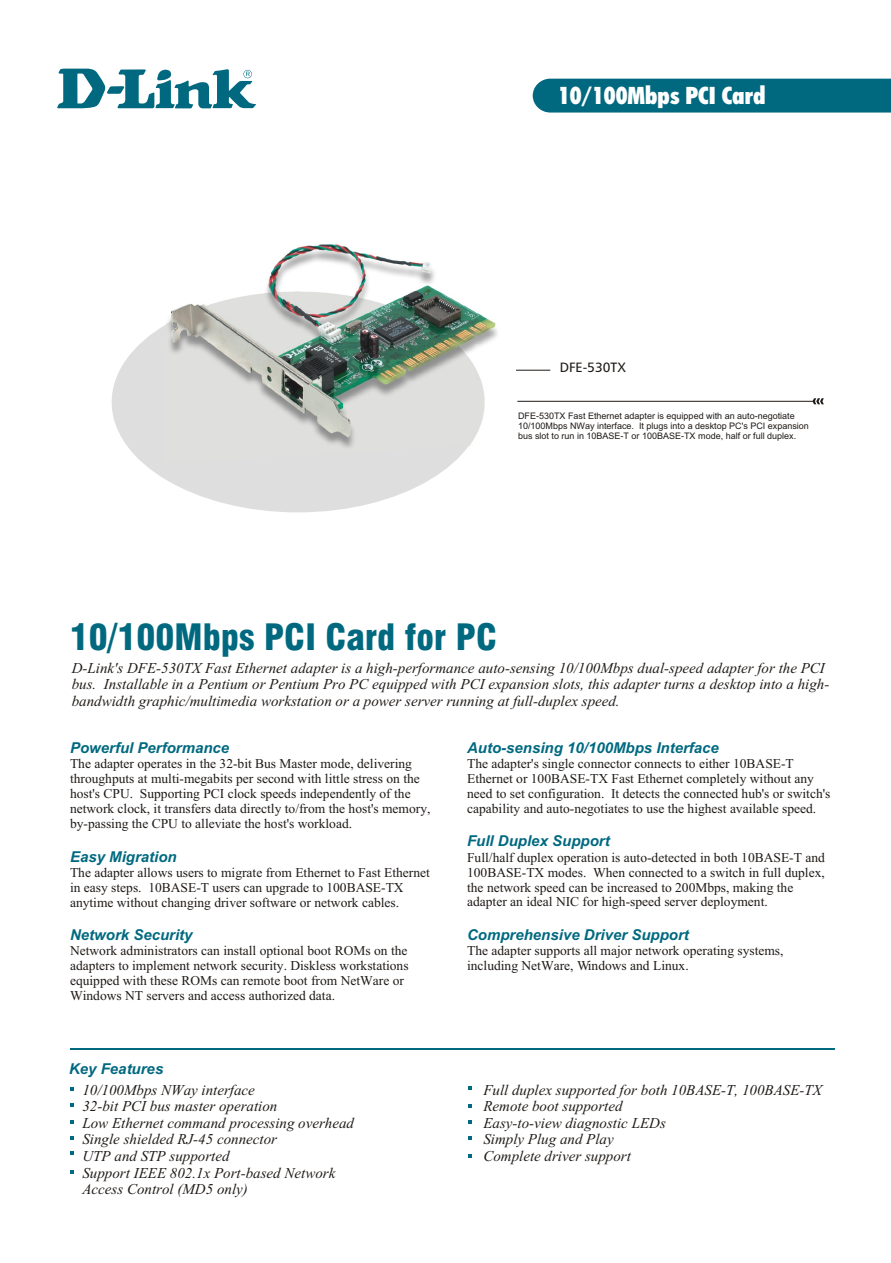
<style>
.page{position:relative;width:891px;height:1263px;background:#fff}
.page>*{position:absolute;margin:0;border:0;box-sizing:border-box;transform-origin:0 0}
.t1{font:35.4px "Swis 721 Blk Cn BT";color:#006980}
.t2{font:24px "Futura X Blk Cn BT";color:#fff}
.t3{font:italic 15px/16.6px "Times New Roman";color:#1f1a17}
.t4{font:italic 700 15px "Arial";color:#006980}
.t5{font:13.5px/15px "Times New Roman";color:#1f1a17}
.t6{font:13.5px "Humnst 777 BT";color:#1f1a17}
.t7{font:9px/10.1px "Arial";color:#1f1a17}
</style>
<div class="page">
<div style="left:112px;top:292px;width:372px;height:220px;background:#dedede;border-radius:50%"></div>
<svg style="left:57px;top:69px;width:199px;height:39px"></svg>
<hr style="left:517px;top:401px;width:296px;height:1px;background:#1f1a17">
<svg style="left:813px;top:398px;width:11px;height:6px"></svg>
<hr style="left:516px;top:370px;width:34px;height:1px;background:#1f1a17">
<svg style="left:532px;top:78px;width:359px;height:35px;background:#0b6f85"></svg>
<hr style="left:70px;top:1048px;width:765px;height:2px;background:#006980">
<svg style="left:468px;top:1086px;width:4px;height:4px"></svg>
<svg style="left:70px;top:1087px;width:4px;height:4px"></svg>
<svg style="left:70px;top:1120px;width:4px;height:4px"></svg>
<svg style="left:70px;top:1136px;width:4px;height:4px"></svg>
<svg style="left:70px;top:1152px;width:4px;height:3px"></svg>
<svg style="left:70px;top:1170px;width:4px;height:4px"></svg>
<svg style="left:70px;top:1103px;width:4px;height:4px"></svg>
<svg style="left:468px;top:1120px;width:4px;height:4px"></svg>
<svg style="left:468px;top:1137px;width:4px;height:3px"></svg>
<svg style="left:468px;top:1154px;width:4px;height:4px"></svg>
<svg style="left:468px;top:1104px;width:4px;height:4px"></svg>
<img style="left:172px;top:244px;width:325px;height:211px">
<h2 class="t2" style="left:558px;top:86px;width:209px">10/100Mbps PCI Card</h2>
<p class="t6" style="left:560px;top:359px;width:68px">DFE-530TX</p>
<p class="t7" style="left:518px;top:411px;width:292px">DFE-530TX Fast Ethernet adapter is equipped with an auto-negotiate<br>10/100Mbps NWay interface. It plugs into a desktop PC's PCI expansion bus slot to run in 10BASE-T or 100BASE-TX mode, half or full duplex.</p>
<h1 class="t1" style="left:70px;top:623px;width:429px">10/100Mbps PCI Card for PC</h1>
<p class="t3" style="left:72px;top:661px;width:759px">D-Link's DFE-530TX Fast Ethernet adapter is a high-performance auto-sensing 10/100Mbps dual-speed adapter for the PCI bus. Installable in a Pentium or Pentium Pro PC equipped with PCI expansion slots, this adapter turns a desktop into a high&shy;bandwidth graphic/multimedia workstation or a power server running at full-duplex speed.</p>
<p class="t4" style="left:70px;top:742px;width:161px">Powerful Performance</p>
<p class="t4" style="left:467px;top:742px;width:253px">Auto-sensing 10/100Mbps Interface</p>
<p class="t5" style="left:70px;top:758px;width:343px">The adapter operates in the 32-bit Bus Master mode, delivering</p>
<p class="t5" style="left:467px;top:758px;width:328px">The adapter's single connector connects to either 10BASE-T</p>
<p class="t5" style="left:70px;top:773px;width:351px">throughputs at multi-megabits per second with little stress on the</p>
<p class="t5" style="left:467px;top:773px;width:348px">Ethernet or 100BASE-TX Fast Ethernet completely without any</p>
<p class="t5" style="left:70px;top:788px;width:342px">host's CPU. Supporting PCI clock speeds independently of the</p>
<p class="t5" style="left:467px;top:788px;width:365px">need to set configuration. It detects the connected hub's or switch's</p>
<p class="t5" style="left:70px;top:803px;width:362px">network clock, it transfers data directly to/from the host's memory,</p>
<p class="t5" style="left:467px;top:803px;width:351px">capability and auto-negotiates to use the highest available speed.</p>
<p class="t5" style="left:70px;top:818px;width:284px">by-passing the CPU to alleviate the host's workload.</p>
<p class="t5" style="left:467px;top:851px;width:359px">Full/half duplex operation is auto-detected in both 10BASE-T and</p>
<p class="t5" style="left:70px;top:866px;width:361px">The adapter allows users to migrate from Ethernet to Fast Ethernet</p>
<p class="t5" style="left:467px;top:866px;width:359px">100BASE-TX modes. When connected to a switch in full duplex,</p>
<p class="t5" style="left:70px;top:881px;width:335px">in easy steps. 10BASE-T users can upgrade to 100BASE-TX</p>
<p class="t5" style="left:467px;top:881px;width:328px">the network speed can be increased to 200Mbps, making the</p>
<p class="t5" style="left:70px;top:896px;width:331px">anytime without changing driver software or network cables.</p>
<p class="t5" style="left:467px;top:896px;width:302px">adapter an ideal NIC for high-speed server deployment.</p>
<p class="t5" style="left:70px;top:944px;width:339px">Network administrators can install optional boot ROMs on the</p>
<p class="t5" style="left:467px;top:944px;width:318px">The adapter supports all major network operating systems,</p>
<p class="t5" style="left:70px;top:959px;width:340px">adapters to implement network security. Diskless workstations</p>
<p class="t5" style="left:467px;top:959px;width:223px">including NetWare, Windows and Linux.</p>
<p class="t5" style="left:70px;top:974px;width:336px">equipped with these ROMs can remote boot from NetWare or<br>Windows NT servers and access authorized data.</p>
<p class="t4" style="left:467px;top:836px;width:144px">Full Duplex Support</p>
<p class="t4" style="left:70px;top:851px;width:108px">Easy Migration</p>
<p class="t4" style="left:70px;top:929px;width:124px">Network Security</p>
<p class="t4" style="left:467px;top:929px;width:223px">Comprehensive Driver Support</p>
<p class="t4" style="left:69px;top:1063px;width:96px">Key Features</p>
<p class="t3" style="left:82px;top:1083px;width:174px">10/100Mbps NWay interface</p>
<p class="t3" style="left:483px;top:1083px;width:340px">Full duplex supported for both 10BASE-T, 100BASE-TX</p>
<p class="t3" style="left:82px;top:1099px;width:197px">32-bit PCI bus master operation</p>
<p class="t3" style="left:483px;top:1099px;width:141px">Remote boot supported</p>
<p class="t3" style="left:82px;top:1116px;width:273px">Low Ethernet command processing overhead</p>
<p class="t3" style="left:483px;top:1116px;width:184px">Easy-to-view diagnostic LEDs</p>
<p class="t3" style="left:82px;top:1133px;width:196px">Single shielded RJ-45 connector</p>
<p class="t3" style="left:483px;top:1133px;width:132px">Simply Plug and Play</p>
<p class="t3" style="left:82px;top:1149px;width:149px">UTP and STP supported</p>
<p class="t3" style="left:483px;top:1149px;width:149px">Complete driver support</p>
<p class="t3" style="left:82px;top:1166px;width:254px">Support IEEE 802.1x Port-based Network<br>Access Control (MD5 only)</p>
</div>
